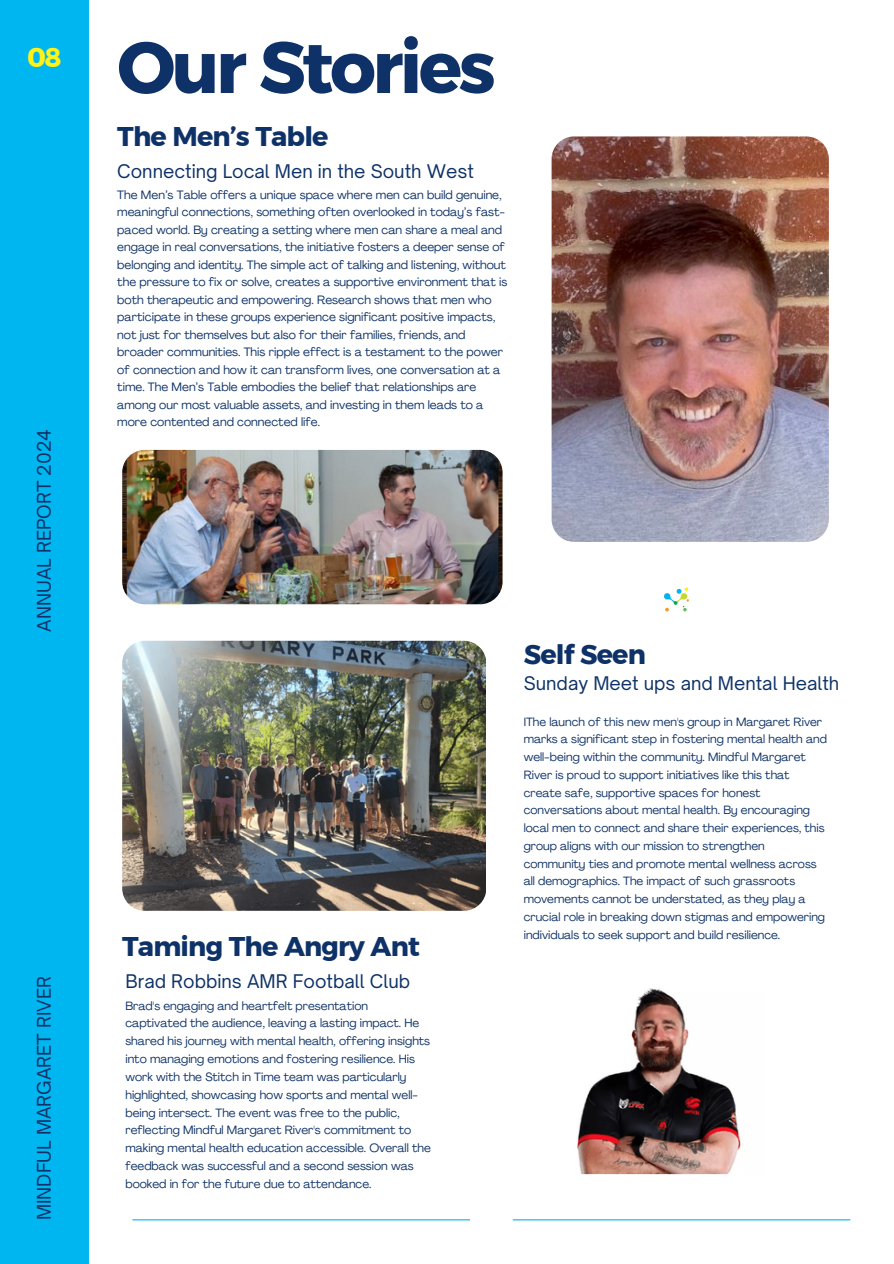
<style>
.page{position:relative;width:894px;height:1264px;background:#fff}
.page>*{position:absolute;margin:0;border:0;box-sizing:border-box;transform-origin:0 0}
.t1{font:72px "Kief Montaser Bold";letter-spacing:-.05em;color:#0e3267}
.t2{font:27px "Kief Montaser Bold";letter-spacing:-.03em;color:#0e3267}
.t3{font:27px "Kief Montaser Bold";color:#fff216}
.t4{font:18px "Open Sauce One";color:#0e3267}
.t5{font:12px/17.4px "Agrandir";color:#0e3267}
.t6{font:11.85px/17.7px "Agrandir";color:#0e3267}
</style>
<div class="page">
<div style="left:0;top:0;width:89px;height:1263px;background:#00b6f0"></div>
<hr style="left:132px;top:1219px;width:338px;height:1px;background:#00b6f0">
<hr style="left:512px;top:1219px;width:338px;height:1px;background:#00b6f0">
<img style="left:122px;top:640px;width:363px;height:270px;border-radius:22px">
<img style="left:551px;top:136px;width:277px;height:405px;border-radius:22px">
<img style="left:481px;top:917px;width:367px;height:257px;border-radius:22px">
<img style="left:664px;top:587px;width:25px;height:25px">
<img style="left:122px;top:450px;width:380px;height:154px;border-radius:22px">
<h1 class="t3" style="left:27px;top:41px;width:36px">08</h1>
<h4 class="t4" style="left:33px;top:631px;width:204px;rotate:-90deg">ANNUAL REPORT 2024</h4>
<h2 class="t4" style="left:33px;top:1220px;width:246px;rotate:-90deg">MINDFUL MARGARET RIVER</h2>
<h3 class="t1" style="left:117px;top:23px;width:380px">Our Stories</h3>
<h4 class="t2" style="left:117px;top:120px;width:213px">The Men’s Table</h4>
<p class="t4" style="left:117px;top:160px;width:358px">Connecting Local Men in the South West</p>
<h3 class="t5" style="left:117px;top:187px;width:391px">The Men’s Table offers a unique space where men can build genuine, meaningful connections, something often overlooked in today’s fast&shy;paced world. By creating a setting where men can share a meal and engage in real conversations, the initiative fosters a deeper sense of belonging and identity. The simple act of talking and listening, without the pressure to fix or solve, creates a supportive environment that is both therapeutic and empowering. Research shows that men who participate in these groups experience significant positive impacts, not just for themselves but also for their families, friends, and broader communities. This ripple effect is a testament to the power of connection and how it can transform lives, one conversation at a time. The Men’s Table embodies the belief that relationships are among our most valuable assets, and investing in them leads to a more contented and connected life.</h3>
<h2 class="t2" style="left:122px;top:930px;width:299px">Taming The Angry Ant</h2>
<h4 class="t4" style="left:125px;top:970px;width:286px">Brad Robbins AMR Football Club</h4>
<p class="t6" style="left:125px;top:997px;width:307px">Brad's engaging and heartfelt presentation captivated the audience, leaving a lasting impact. He shared his journey with mental health, offering insights into managing emotions and fostering resilience. His work with the Stitch in Time team was particularly highlighted, showcasing how sports and mental well&shy;being intersect. The event was free to the public, reflecting Mindful Margaret River's commitment to making mental health education accessible. Overall the feedback was successful and a second session was booked in for the future due to attendance.</p>
<p class="t2" style="left:523px;top:638px;width:124px">Self Seen</p>
<h2 class="t4" style="left:523px;top:672px;width:317px">Sunday Meet ups and Mental Health</h2>
<p class="t6" style="left:523px;top:713px;width:304px">IThe launch of this new men's group in Margaret River marks a significant step in fostering mental health and well-being within the community. Mindful Margaret River is proud to support initiatives like this that create safe, supportive spaces for honest conversations about mental health. By encouraging local men to connect and share their experiences, this group aligns with our mission to strengthen community ties and promote mental wellness across all demographics. The impact of such grassroots movements cannot be understated, as they play a crucial role in breaking down stigmas and empowering individuals to seek support and build resilience.</p>
</div>
